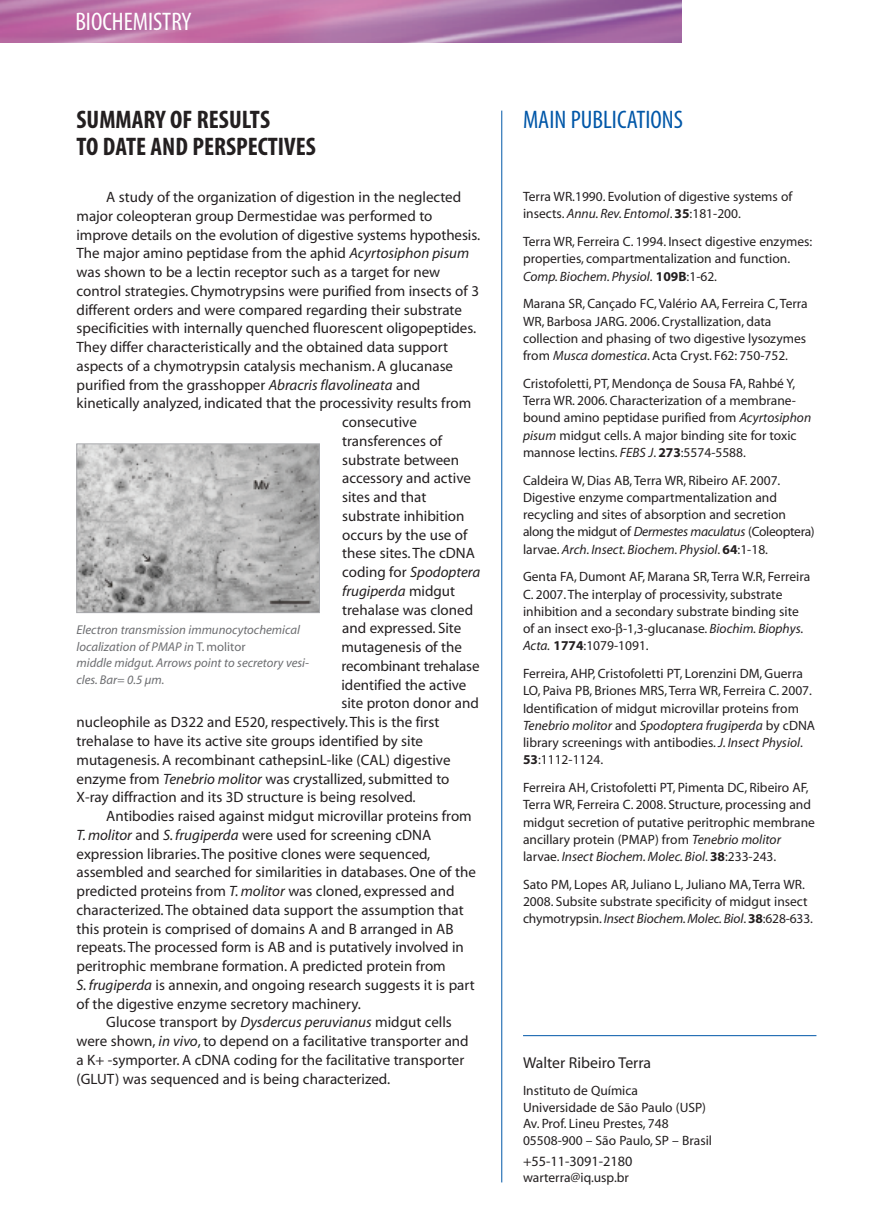
<style>
.page{position:relative;width:893px;height:1225px;background:#fff}
.page>*{position:absolute;margin:0;border:0;box-sizing:border-box;transform-origin:0 0}
.t1{font:700 condensed 25.5px/27px "Myriad";color:#231f20}
.t2{font:condensed 25.5px "Myriad";color:#0157a8}
.t3{font:condensed 25.5px "Myriad";color:#fff}
.t4{font:15.75px "Myriad";color:#231f20}
.t5{font:15px "Myriad";color:#231f20}
.t6{font:italic 15px "Myriad";color:#231f20}
.t7{font:14.25px "Myriad";color:#231f20}
.t8{font:13.5px/17.2px "Myriad";color:#231f20}
.t9{font:italic 12.75px/16.5px "Myriad";color:#6c6d70}
.s1{font-style:italic}
.s2{font-style:normal}
.s3{font-weight:700}
</style>
<div class="page">
<img style="left:0;top:0;width:682px;height:43px">
<hr style="left:501px;top:111px;width:1px;height:1071px;background:#0157a8">
<hr style="left:523px;top:1035px;width:293px;height:1px;background:#0157a8">
<img style="left:79px;top:445px;width:239px;height:166px">
<div style="left:77px;top:443px;width:243px;height:170px;border:1px solid #a8a9ad"></div>
<h1 class="t3" style="left:75px;top:13px;width:118px">BIOCHEMISTRY</h1>
<h1 class="t1" style="left:77px;top:109px;width:241px">SUMMARY OF RESULTS<br>TO DATE AND PERSPECTIVES</h1>
<h1 class="t2" style="left:523px;top:111px;width:161px">MAIN PUBLICATIONS</h1>
<p class="t5" style="left:106px;top:191px;width:356px">A study of the organization of digestion in the neglected</p>
<p class="t5" style="left:77px;top:210px;width:357px">major coleopteran group Dermestidae was performed to</p>
<p class="t5" style="left:77px;top:229px;width:405px">improve details on the evolution of digestive systems hypothesis.</p>
<p class="t5" style="left:77px;top:248px;width:394px">The major amino peptidase from the aphid <span class="s1">Acyrtosiphon pisum</span></p>
<p class="t5" style="left:77px;top:266px;width:365px">was shown to be a lectin receptor such as a target for new</p>
<p class="t5" style="left:77px;top:285px;width:404px">control strategies. Chymotrypsins were purified from insects of 3</p>
<p class="t5" style="left:77px;top:304px;width:387px">different orders and were compared regarding their substrate</p>
<p class="t5" style="left:77px;top:323px;width:401px">specificities with internally quenched fluorescent oligopeptides.</p>
<p class="t5" style="left:77px;top:341px;width:373px">They differ characteristically and the obtained data support</p>
<p class="t5" style="left:77px;top:360px;width:378px">aspects of a chymotrypsin catalysis mechanism. A glucanase</p>
<p class="t5" style="left:77px;top:379px;width:345px">purified from the grasshopper <span class="s1">Abracris flavolineata</span> and</p>
<p class="t5" style="left:77px;top:398px;width:396px">kinetically analyzed, indicated that the processivity results from</p>
<p class="t5" style="left:342px;top:416px;width:76px">consecutive</p>
<p class="t5" style="left:342px;top:435px;width:101px">transferences of</p>
<p class="t5" style="left:342px;top:454px;width:118px">substrate between</p>
<p class="t5" style="left:342px;top:473px;width:130px">accessory and active</p>
<p class="t5" style="left:342px;top:491px;width:86px">sites and that</p>
<p class="t5" style="left:342px;top:510px;width:124px">substrate inhibition</p>
<p class="t5" style="left:342px;top:529px;width:127px">occurs by the use of</p>
<p class="t5" style="left:342px;top:548px;width:134px">these sites. The cDNA</p>
<p class="t6" style="left:342px;top:566px;width:140px"><span class="s2">coding for</span> Spodoptera</p>
<p class="t6" style="left:342px;top:585px;width:114px">frugiperda <span class="s2">midgut</span></p>
<p class="t5" style="left:342px;top:604px;width:132px">trehalase was cloned</p>
<p class="t5" style="left:342px;top:623px;width:121px">and expressed. Site</p>
<p class="t5" style="left:341px;top:641px;width:122px">mutagenesis of the</p>
<p class="t5" style="left:341px;top:660px;width:140px">recombinant trehalase</p>
<p class="t5" style="left:341px;top:679px;width:127px">identified the active</p>
<p class="t5" style="left:341px;top:698px;width:139px">site proton donor and</p>
<p class="t5" style="left:77px;top:716px;width:364px">nucleophile as D322 and E520, respectively. This is the first</p>
<p class="t5" style="left:77px;top:735px;width:348px">trehalase to have its active site groups identified by site</p>
<p class="t5" style="left:77px;top:754px;width:375px">mutagenesis. A recombinant cathepsinL-like (CAL) digestive</p>
<p class="t5" style="left:77px;top:773px;width:374px">enzyme from <span class="s1">Tenebrio molitor</span> was crystallized, submitted to</p>
<p class="t5" style="left:77px;top:791px;width:341px">X-ray diffraction and its 3D structure is being resolved.</p>
<p class="t5" style="left:106px;top:810px;width:367px">Antibodies raised against midgut microvillar proteins from</p>
<p class="t5" style="left:77px;top:829px;width:356px"><span class="s1">T. molitor</span> and <span class="s1">S. frugiperda</span> were used for screening cDNA</p>
<p class="t5" style="left:77px;top:848px;width:355px">expression libraries. The positive clones were sequenced,</p>
<p class="t5" style="left:77px;top:866px;width:401px">assembled and searched for similarities in databases. One of the</p>
<p class="t5" style="left:77px;top:885px;width:380px">predicted proteins from <span class="s1">T. molitor</span> was cloned, expressed and</p>
<p class="t5" style="left:77px;top:904px;width:389px">characterized. The obtained data support the assumption that</p>
<p class="t5" style="left:77px;top:923px;width:378px">this protein is comprised of domains A and B arranged in AB</p>
<p class="t5" style="left:77px;top:941px;width:389px">repeats. The processed form is AB and is putatively involved in</p>
<p class="t5" style="left:77px;top:960px;width:371px">peritrophic membrane formation. A predicted protein from</p>
<p class="t5" style="left:77px;top:979px;width:400px"><span class="s1">S.frugiperda</span> is annexin, and ongoing research suggests it is part</p>
<p class="t5" style="left:77px;top:998px;width:286px">of the digestive enzyme secretory machinery.</p>
<p class="t5" style="left:106px;top:1016px;width:347px">Glucose transport by <span class="s1">Dysdercus peruvianus</span> midgut cells</p>
<p class="t5" style="left:77px;top:1035px;width:394px">were shown, <span class="s1">in vivo</span>, to depend on a facilitative transporter and</p>
<p class="t5" style="left:77px;top:1054px;width:389px">a K+ -symporter. A cDNA coding for the facilitative transporter</p>
<p class="t5" style="left:77px;top:1073px;width:315px">(GLUT) was sequenced and is being characterized.</p>
<p class="t9" style="left:77px;top:623px;width:234px">Electron transmission immunocytochemical localization of PMAP in <span class="s2">T. molitor<br></span>middle midgut.Arrows point to secretory vesi&shy;cles. Bar= 0.5 µm.</p>
<p class="t8" style="left:523px;top:189px;width:271px">Terra WR.1990. Evolution of digestive systems of insects. <span class="s1">Annu. Rev. Entomol</span>. <span class="s3">35</span>:181-200.</p>
<p class="t8" style="left:523px;top:234px;width:291px">Terra WR, Ferreira C. 1994. Insect digestive enzymes: properties, compartmentalization and function.<br><span class="s1">Comp. Biochem. Physiol.</span> <span class="s3">109B</span>:1-62.</p>
<p class="t8" style="left:523px;top:296px;width:286px">Marana SR, Cançado FC, Valério AA, Ferreira C, Terra WR, Barbosa JARG. 2006. Crystallization, data collection and phasing of two digestive lysozymes from <span class="s1">Musca domestica</span>. Acta Cryst. F62: 750-752.</p>
<p class="t8" style="left:523px;top:376px;width:290px">Cristofoletti, PT, Mendonça de Sousa FA, Rahbé Y, Terra WR. 2006. Characterization of a membrane&shy;bound amino peptidase purified from <span class="s1">Acyrtosiphon pisum</span> midgut cells. A major binding site for toxic mannose lectins. <span class="s1">FEBS J</span>. <span class="s3">273</span>:5574-5588.</p>
<p class="t8" style="left:523px;top:472px;width:293px">Caldeira W, Dias AB, Terra WR, Ribeiro AF. 2007.<br>Digestive enzyme compartmentalization and recycling and sites of absorption and secretion along the midgut of <span class="s1">Dermestes maculatus</span> (Coleoptera) larvae. <span class="s1">Arch. Insect. Biochem. Physiol</span>. <span class="s3">64</span>:1-18.</p>
<p class="t8" style="left:523px;top:569px;width:289px">Genta FA, Dumont AF, Marana SR, Terra W.R, Ferreira C. 2007. The interplay of processivity, substrate inhibition and a secondary substrate binding site of an insect exo- -1,3-glucanase. <span class="s1">Biochim. Biophys.<br>Acta.</span> <span class="s3">1774</span>:1079-1091.</p>
<p class="t8" style="left:523px;top:666px;width:294px">Ferreira, AHP, Cristofoletti PT, Lorenzini DM, Guerra LO, Paiva PB, Briones MRS, Terra WR, Ferreira C. 2007.<br>Identification of midgut microvillar proteins from <span class="s1">Tenebrio molitor</span> and <span class="s1">Spodoptera frugiperda</span> by cDNA library screenings with antibodies. <span class="s1">J. Insect Physiol</span>.<br><span class="s3">53</span>:1112-1124.</p>
<p class="t8" style="left:523px;top:780px;width:293px">Ferreira AH, Cristofoletti PT, Pimenta DC, Ribeiro AF, Terra WR, Ferreira C. 2008. Structure, processing and midgut secretion of putative peritrophic membrane ancillary protein (PMAP) from <span class="s1">Tenebrio molitor </span>larvae. <span class="s1">Insect Biochem. Molec. Biol</span>. <span class="s3">38</span>:233-243.</p>
<p class="t8" style="left:523px;top:877px;width:291px">Sato PM, Lopes AR, Juliano L, Juliano MA, Terra WR.<br>2008. Subsite substrate specificity of midgut insect chymotrypsin. <span class="s1">Insect Biochem. Molec. Biol</span>.<span class="s3">38</span>:628-633.</p>
<p class="t4" style="left:523px;top:1057px;width:130px">Walter Ribeiro Terra</p>
<p class="t8" style="left:523px;top:1083px;width:190px;line-height:16.5px">Instituto de Química<br>Universidade de São Paulo (USP)<br>Av. Prof. Lineu Prestes, 748<br>05508-900 – São Paulo, SP – Brasil</p>
<p class="t7" style="left:523px;top:1155px;width:111px">+55-11-3091-2180</p>
<p class="t8" style="left:523px;top:1170px;width:107px">warterra@iq.usp.br</p>
</div>
